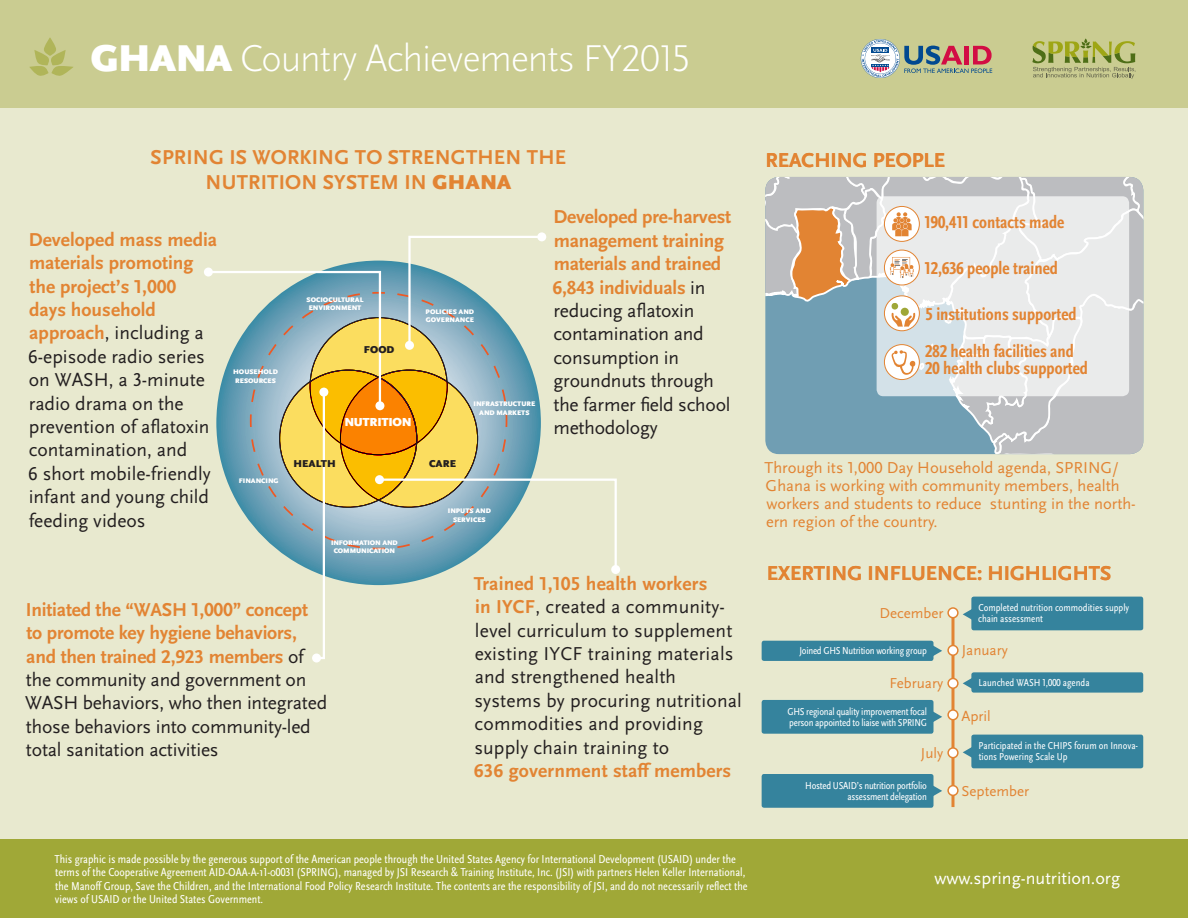
<style>
.page{position:relative;width:1188px;height:918px;background:#e8e9cf}
.page>*{position:absolute;margin:0;border:0;box-sizing:border-box;transform-origin:0 0}
.t1{font:300 39px "Scala Sans Pro";letter-spacing:-.025em;color:#fff}
.t2{font:700 21px/25.2px "Scala Sans Pro";letter-spacing:.01em;color:#e28433;text-align:center}
.t3{font:19.5px/23.4px "Scala Sans Pro";color:#231f20}
.t4{font:700 condensed 18px/16.5px "Scala Sans Pro";color:#e28433}
.t5{font:18px "Scala Sans Pro";color:#fff}
.t6{font:16.5px/18px "Scala Sans Pro";color:#e28433}
.t7{font:15px "Scala Sans Pro";color:#e28433}
.t8{font:900 12.15px "Scala Sans Pro";letter-spacing:-.02em;color:#fff}
.t9{font:condensed 12px/13.5px "Scala Sans Pro";color:#fff}
.t10{font:condensed 10.5px/10.5px "Scala Sans Pro";letter-spacing:-.02em;color:#fff}
.t11{font:condensed 10.5px/10.5px "Scala Sans Pro";color:#fff}
.t12{font:900 10.35px "Scala Sans Pro";letter-spacing:.01em;color:#231f20}
.t13{font:900 6.9px/8.4px "Scala Sans Pro";color:#fff;text-align:center}
.s1{font-weight:900}
.s2{font-weight:700;color:#e28433}
</style>
<div class="page">
<hr style="left:951px;top:618px;width:3px;height:189px;background:#e28433">
<div style="left:0;top:0;width:1188px;height:108px;background:#cacc91"></div>
<svg style="left:44px;top:37px;width:12px;height:19px"></svg>
<svg style="left:29px;top:50px;width:44px;height:26px"></svg>
<svg style="left:1032px;top:38px;width:104px;height:41px"></svg>
<svg style="left:861px;top:39px;width:131px;height:39px"></svg>
<div style="left:0;top:839px;width:1188px;height:79px;background:#a0a837"></div>
<svg style="left:963px;top:609px;width:8px;height:10px"></svg>
<div style="left:971px;top:597px;width:172px;height:33px;background:#35839d;border-radius:2px"></div>
<svg style="left:963px;top:678px;width:8px;height:10px"></svg>
<div style="left:971px;top:672px;width:172px;height:21px;background:#35839d;border-radius:2px"></div>
<svg style="left:963px;top:747px;width:8px;height:10px"></svg>
<div style="left:971px;top:735px;width:172px;height:33px;background:#35839d;border-radius:2px"></div>
<svg style="left:934px;top:646px;width:8px;height:10px"></svg>
<div style="left:762px;top:641px;width:172px;height:20px;background:#35839d;border-radius:2px"></div>
<svg style="left:934px;top:712px;width:8px;height:10px"></svg>
<div style="left:762px;top:700px;width:172px;height:34px;background:#35839d;border-radius:2px"></div>
<svg style="left:934px;top:786px;width:8px;height:10px"></svg>
<div style="left:762px;top:774px;width:172px;height:34px;background:#35839d;border-radius:2px"></div>
<div style="left:948px;top:645px;width:10px;height:10px;background:#fff;border-radius:50%"></div>
<div style="left:947px;top:645px;width:12px;height:11px;border:2px solid #e28433;border-radius:50%"></div>
<div style="left:948px;top:608px;width:10px;height:10px;background:#fff;border-radius:50%"></div>
<div style="left:947px;top:607px;width:12px;height:11px;border:2px solid #e28433;border-radius:50%"></div>
<div style="left:948px;top:678px;width:10px;height:10px;background:#fff;border-radius:50%"></div>
<div style="left:947px;top:678px;width:12px;height:11px;border:2px solid #e28433;border-radius:50%"></div>
<div style="left:948px;top:710px;width:10px;height:10px;background:#fff;border-radius:50%"></div>
<div style="left:947px;top:709px;width:12px;height:11px;border:2px solid #e28433;border-radius:50%"></div>
<div style="left:948px;top:748px;width:10px;height:10px;background:#fff;border-radius:50%"></div>
<div style="left:947px;top:747px;width:12px;height:11px;border:2px solid #e28433;border-radius:50%"></div>
<div style="left:948px;top:786px;width:10px;height:9px;background:#fff;border-radius:50%"></div>
<div style="left:947px;top:785px;width:12px;height:11px;border:2px solid #e28433;border-radius:50%"></div>
<div style="left:204px;top:268px;width:9px;height:9px;background:#fff;border-radius:50%"></div>
<div style="left:312px;top:654px;width:9px;height:9px;background:#fff;border-radius:50%"></div>
<div style="left:611px;top:565px;width:9px;height:9px;background:#fff;border-radius:50%"></div>
<svg style="left:206px;top:235px;width:412px;height:425px"></svg>
<div style="left:405px;top:341px;width:9px;height:9px;background:#fff;border-radius:50%"></div>
<div style="left:537px;top:232px;width:9px;height:9px;background:#fff;border-radius:50%"></div>
<svg style="left:765px;top:177px;width:378px;height:277px;background:#c2cacd"></svg>
<div style="left:884px;top:344px;width:36px;height:36px;border:1px solid #e28433;border-radius:50%"></div>
<p class="t1" style="left:91px;top:36px;width:602px"><span class="s1">GHANA</span> Country Achievements FY2015</p>
<p class="t2" style="left:151px;top:145px;width:417px">SPRING IS WORKING TO STRENGTHEN THE<br>NUTRITION SYSTEM IN <span class="s1">GHANA</span></p>
<p class="t3" style="left:28px;top:228px;width:191px"><span class="s2">Developed mass media materials promoting the project’s 1,000<br>days household approach</span>, including a<br>6-episode radio series on WASH, a 3-minute radio drama on the prevention of aflatoxin contamination, and<br>6 short mobile-friendly infant and young child feeding videos</p>
<p class="t13" style="left:233px;top:368px;width:46px">HOUSEHOLD<br>RESOURCES</p>
<p class="t13" style="left:239px;top:476px;width:41px">FINANCING</p>
<p class="t13" style="left:307px;top:296px;width:58px">SOCIOCULTURAL<br>ENVIRONMENT</p>
<p class="t12" style="left:364px;top:343px;width:32px">FOOD</p>
<p class="t13" style="left:426px;top:307px;width:50px;text-align:left">POLICIES AND<br>GOVERNANCE</p>
<p class="t8" style="left:344px;top:415px;width:69px">NUTRITION</p>
<p class="t13" style="left:474px;top:400px;width:63px">INFRASTRUCTURE<br>AND MARKETS</p>
<p class="t12" style="left:293px;top:458px;width:44px">HEALTH</p>
<p class="t12" style="left:429px;top:458px;width:29px">CARE</p>
<p class="t13" style="left:331px;top:539px;width:68px">INFORMATION AND<br>COMMUNICATION</p>
<p class="t13" style="left:448px;top:507px;width:45px">INPUTS AND<br>SERVICES</p>
<p class="t3" style="left:553px;top:205px;width:180px"><span class="s2">Developed pre-harvest management training materials and trained<br>6,843 individuals</span> in reducing aflatoxin contamination and consumption in groundnuts through the farmer field school methodology</p>
<p class="t3" style="left:25px;top:598px;width:304px"><span class="s2">Initiated the “WASH 1,000” concept to promote key hygiene behaviors, and then trained 2,923 members</span> of the community and government on WASH behaviors, who then integrated those behaviors into community-led total sanitation activities</p>
<p class="t3" style="left:474px;top:572px;width:270px"><span class="s2">Trained 1,105 health workers<br>in IYCF</span>, created a community&shy;level curriculum to supplement existing IYCF training materials and strengthened health systems by procuring nutritional commodities and providing supply chain training to<br><span class="s2">636 government staff members</span></p>
<p class="t2" style="left:766px;top:147px;width:181px">REACHING PEOPLE</p>
<p class="t4" style="left:925px;top:214px;width:141px">190,411 contacts made</p>
<p class="t4" style="left:925px;top:260px;width:135px">12,636 people trained</p>
<p class="t4" style="left:926px;top:306px;width:153px">5 institutions supported</p>
<p class="t4" style="left:925px;top:343px;width:164px">282 health facilities and<br>20 health clubs supported</p>
<p class="t6" style="left:765px;top:458px;width:373px">Through its 1,000 Day Household agenda, SPRING/ Ghana is working with community members, health workers and students to reduce stunting in the north&shy;ern region of the country.</p>
<p class="t2" style="left:767px;top:561px;width:346px">EXERTING INFLUENCE: HIGHLIGHTS</p>
<p class="t7" style="left:879px;top:605px;width:66px">December</p>
<p class="t11" style="left:978px;top:603px;width:153px">Completed nutrition commodities supply chain assessment</p>
<p class="t10" style="left:799px;top:645px;width:129px">Joined GHS Nutrition working group</p>
<p class="t7" style="left:962px;top:641px;width:48px">January</p>
<p class="t7" style="left:890px;top:674px;width:55px">February</p>
<p class="t11" style="left:979px;top:677px;width:112px">Launched WASH 1,000 agenda</p>
<p class="t10" style="left:787px;top:706px;width:141px">GHS regional quality improvement focal person appointed to liaise with SPRING</p>
<p class="t7" style="left:961px;top:707px;width:31px">April</p>
<p class="t7" style="left:921px;top:745px;width:24px">July</p>
<p class="t11" style="left:979px;top:741px;width:161px">Participated in the CHIPS forum on Innova&shy;tions Powering Scale Up</p>
<p class="t10" style="left:805px;top:780px;width:123px;text-align:right">Hosted USAID’s nutrition portfolio assessment delegation</p>
<p class="t7" style="left:962px;top:782px;width:69px">September</p>
<p class="t9" style="left:54px;top:852px;width:695px">This graphic is made possible by the generous support of the American people through the United States Agency for International Development (USAID) under the terms of the Cooperative Agreement AID-OAA-A-11-00031 (SPRING), managed by JSI Research &amp; Training Institute, Inc. (JSI) with partners Helen Keller International, the Manoff Group, Save the Children, and the International Food Policy Research Institute. The contents are the responsibility of JSI, and do not necessarily reflect the views of USAID or the United States Government.</p>
<p class="t5" style="left:934px;top:867px;width:187px">www.spring-nutrition.org</p>
</div>
